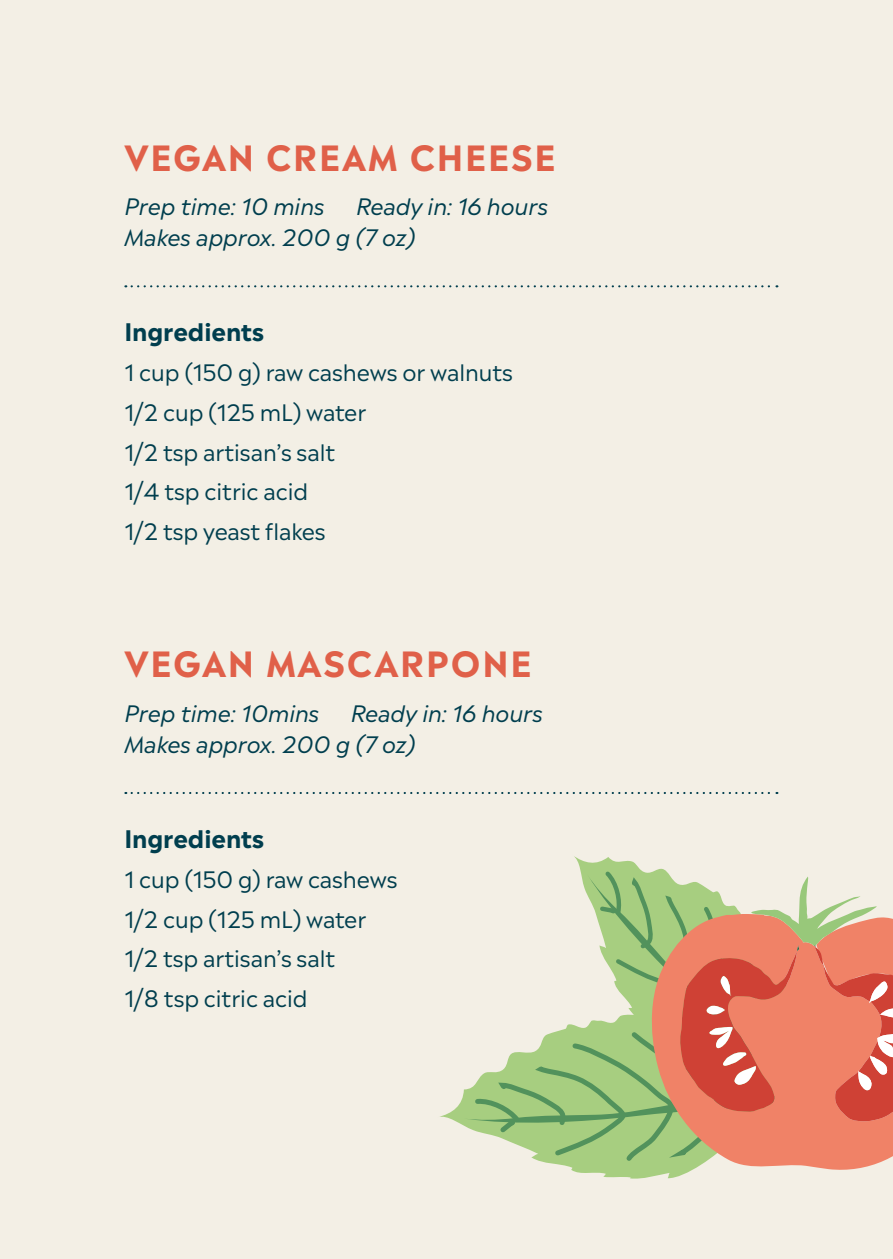
<style>
.page{position:relative;width:893px;height:1259px;background:#f3efe5}
.page>*{position:absolute;margin:0;border:0;box-sizing:border-box;transform-origin:0 0}
.t1{font:700 34.5px "Madera";letter-spacing:.05em;color:#ec6752}
.t2{font:700 24px "Madera";letter-spacing:-.005em;color:#004357}
.t3{font:22.5px/39.9px "Madera";letter-spacing:-.005em;color:#004357}
.t4{font:italic 22.5px/30.9px "Madera";letter-spacing:-.005em;color:#004357}
</style>
<div class="page">
<svg style="left:440px;top:1090px;width:246px;height:89px"></svg>
<svg style="left:574px;top:856px;width:64px;height:11px"></svg>
<svg style="left:132px;top:285px;width:645px;height:2px"></svg>
<svg style="left:132px;top:792px;width:645px;height:2px"></svg>
<svg style="left:651px;top:1165px;width:221px;height:8px"></svg>
<svg style="left:464px;top:867px;width:429px;height:298px"></svg>
<h1 class="t1" style="left:124px;top:127px;width:433px">VEGAN CREAM CHEESE</h1>
<p class="t4" style="left:124px;top:189px;width:202px">Prep time: 10 mins</p>
<p class="t4" style="left:124px;top:189px;width:425px;text-indent:232px">Ready in: 16 hours<br>Makes approx. 200 g (7 oz)</p>
<p class="t2" style="left:124px;top:311px;width:141px">Ingredients</p>
<p class="t3" style="left:124px;top:350px;width:390px">1 cup (150 g) raw cashews or walnuts<br>1/2 cup (125 mL) water<br>1/2 tsp artisan’s salt<br>1/4 tsp citric acid<br>1/2 tsp yeast flakes</p>
<h1 class="t1" style="left:124px;top:634px;width:409px">VEGAN MASCARPONE</h1>
<p class="t4" style="left:124px;top:695px;width:197px">Prep time: 10mins</p>
<p class="t4" style="left:124px;top:695px;width:420px;text-indent:227px">Ready in: 16 hours<br>Makes approx. 200 g (7 oz)</p>
<p class="t2" style="left:124px;top:818px;width:141px">Ingredients</p>
<p class="t3" style="left:124px;top:856px;width:275px">1 cup (150 g) raw cashews<br>1/2 cup (125 mL) water<br>1/2 tsp artisan’s salt<br>1/8 tsp citric acid</p>
</div>
